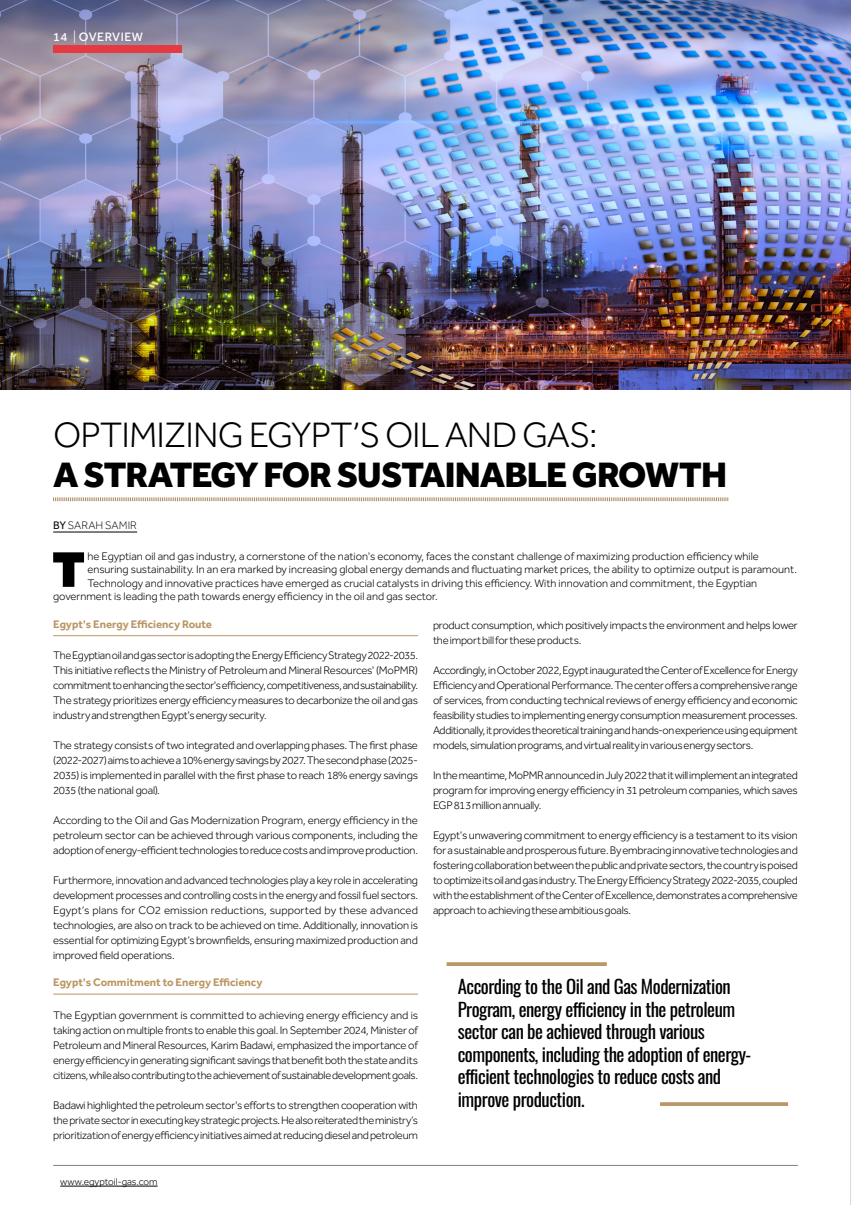
<style>
.page{position:relative;width:851px;height:1205px;background:#fff}
.page>*{position:absolute;margin:0;border:0;box-sizing:border-box;transform-origin:0 0}
.t1{font:900 51.75px "Effra CC";color:#000}
.t2{font:800 36.25px "Effra CC";letter-spacing:-.025em;color:#000}
.t3{font:300 36.25px "Effra CC";letter-spacing:-.025em;color:#000}
.t4{font:18.75px/22.5px "Oswald";letter-spacing:-.025em;color:#000}
.t5{font:500 12.5px "Effra CC";letter-spacing:.035em;color:#fff}
.t6{font:300 11.25px/15px "Effra CC";letter-spacing:-.015em;color:#000;text-align:justify}
.t7{font:700 11.25px "Effra CC";color:#ba9764}
.t8{font:300 11.25px "Effra";letter-spacing:.005em;color:#000}
.t9{font:300 10px "Effra CC";color:#000}
.s1{font-weight:300}
.s2{font-family:"Effra CC";font-weight:400}
</style>
<div class="page">
<hr style="left:850px;top:0;width:1px;height:1205px;background:#28417c">
<svg style="left:53px;top:497px;width:675px;height:5px"></svg>
<hr style="left:53px;top:532px;width:84px;height:1px;background:#000">
<hr style="left:53px;top:635px;width:365px;height:1px;background:#ba9764">
<hr style="left:53px;top:994px;width:365px;height:1px;background:#ba9764">
<svg style="left:446px;top:962px;width:160px;height:4px"></svg>
<svg style="left:660px;top:1102px;width:128px;height:4px"></svg>
<img style="left:0;top:0;width:850px;height:390px">
<hr style="left:53px;top:1165px;width:744px;height:1px;background:#808285">
<div style="left:53px;top:46px;width:128px;height:7px;background:#e33b41"></div>
<hr style="left:60px;top:1185px;width:98px;height:1px;background:#000">
<p class="t5" style="left:53px;top:29px;width:91px">14 <span class="s1">|</span> OVERVIEW</p>
<h2 class="t3" style="left:53px;top:414px;width:545px">OPTIMIZING EGYPT’S OIL AND GAS:</h2>
<h2 class="t2" style="left:53px;top:449px;width:675px">A STRATEGY FOR SUSTAINABLE GROWTH</h2>
<p class="t8" style="left:53px;top:518px;width:85px"><span class="s2">BY</span> SARAH SAMIR</p>
<h1 class="t1" style="left:52px;top:539px;width:34px">T</h1>
<p class="t6" style="left:87px;top:550px;width:672px">he Egyptian oil and gas industry, a cornerstone of the nation's economy, faces the constant challenge of maximizing production efficiency while</p>
<p class="t6" style="left:87px;top:563px;width:711px">ensuring sustainability. In an era marked by increasing global energy demands and fluctuating market prices, the ability to optimize output is paramount.</p>
<p class="t6" style="left:87px;top:577px;width:671px">Technology and innovative practices have emerged as crucial catalysts in driving this efficiency. With innovation and commitment, the Egyptian</p>
<p class="t6" style="left:53px;top:590px;width:386px">government is leading the path towards energy efficiency in the oil and gas sector.</p>
<p class="t7" style="left:53px;top:617px;width:160px">Egypt's Energy Efficiency Route</p>
<p class="t6" style="left:53px;top:649px;width:366px">The Egyptian oil and gas sector is adopting the Energy Efficiency Strategy 2022-2035.<br>This initiative reflects the Ministry of Petroleum and Mineral Resources' (MoPMR) commitment to enhancing the sector's efficiency, competitiveness, and sustainability.<br>The strategy prioritizes energy efficiency measures to decarbonize the oil and gas industry and strengthen Egypt's energy security.</p>
<p class="t6" style="left:53px;top:739px;width:366px">The strategy consists of two integrated and overlapping phases. The first phase (2022-2027) aims to achieve a 10% energy savings by 2027. The second phase (2025- 2035) is implemented in parallel with the first phase to reach 18% energy savings 2035 (the national goal).</p>
<p class="t6" style="left:53px;top:814px;width:366px">According to the Oil and Gas Modernization Program, energy efficiency in the petroleum sector can be achieved through various components, including the adoption of energy-efficient technologies to reduce costs and improve production.</p>
<p class="t6" style="left:53px;top:874px;width:366px">Furthermore, innovation and advanced technologies play a key role in accelerating development processes and controlling costs in the energy and fossil fuel sectors.<br>Egypt’s plans for CO2 emission reductions, supported by these advanced technologies, are also on track to be achieved on time. Additionally, innovation is essential for optimizing Egypt’s brownfields, ensuring maximized production and improved field operations.</p>
<p class="t7" style="left:53px;top:975px;width:211px">Egypt's Commitment to Energy Efficiency</p>
<p class="t6" style="left:53px;top:1009px;width:366px">The Egyptian government is committed to achieving energy efficiency and is taking action on multiple fronts to enable this goal. In September 2024, Minister of Petroleum and Mineral Resources, Karim Badawi, emphasized the importance of energy efficiency in generating significant savings that benefit both the state and its citizens, while also contributing to the achievement of sustainable development goals.</p>
<p class="t6" style="left:53px;top:1099px;width:366px">Badawi highlighted the petroleum sector's efforts to strengthen cooperation with the private sector in executing key strategic projects. He also reiterated the ministry’s prioritization of energy efficiency initiatives aimed at reducing diesel and petroleum</p>
<p class="t6" style="left:433px;top:619px;width:366px">product consumption, which positively impacts the environment and helps lower the import bill for these products.</p>
<p class="t6" style="left:433px;top:664px;width:366px">Accordingly, in October 2022, Egypt inaugurated the Center of Excellence for Energy Efficiency and Operational Performance. The center offers a comprehensive range of services, from conducting technical reviews of energy efficiency and economic feasibility studies to implementing energy consumption measurement processes.<br>Additionally, it provides theoretical training and hands-on experience using equipment models, simulation programs, and virtual reality in various energy sectors.</p>
<p class="t6" style="left:433px;top:769px;width:366px">In the meantime, MoPMR announced in July 2022 that it will implement an integrated program for improving energy efficiency in 31 petroleum companies, which saves EGP 813 million annually.</p>
<p class="t6" style="left:433px;top:829px;width:366px">Egypt's unwavering commitment to energy efficiency is a testament to its vision for a sustainable and prosperous future. By embracing innovative technologies and fostering collaboration between the public and private sectors, the country is poised to optimize its oil and gas industry. The Energy Efficiency Strategy 2022-2035, coupled with the establishment of the Center of Excellence, demonstrates a comprehensive approach to achieving these ambitious goals.</p>
<p class="t4" style="left:458px;top:973px;width:295px">According to the Oil and Gas Modernization Program, energy efficiency in the petroleum sector can be achieved through various components, including the adoption of energy&shy;efficient technologies to reduce costs and improve production.</p>
<p class="t9" style="left:60px;top:1176px;width:99px">www.egyptoil-gas.com</p>
</div>
